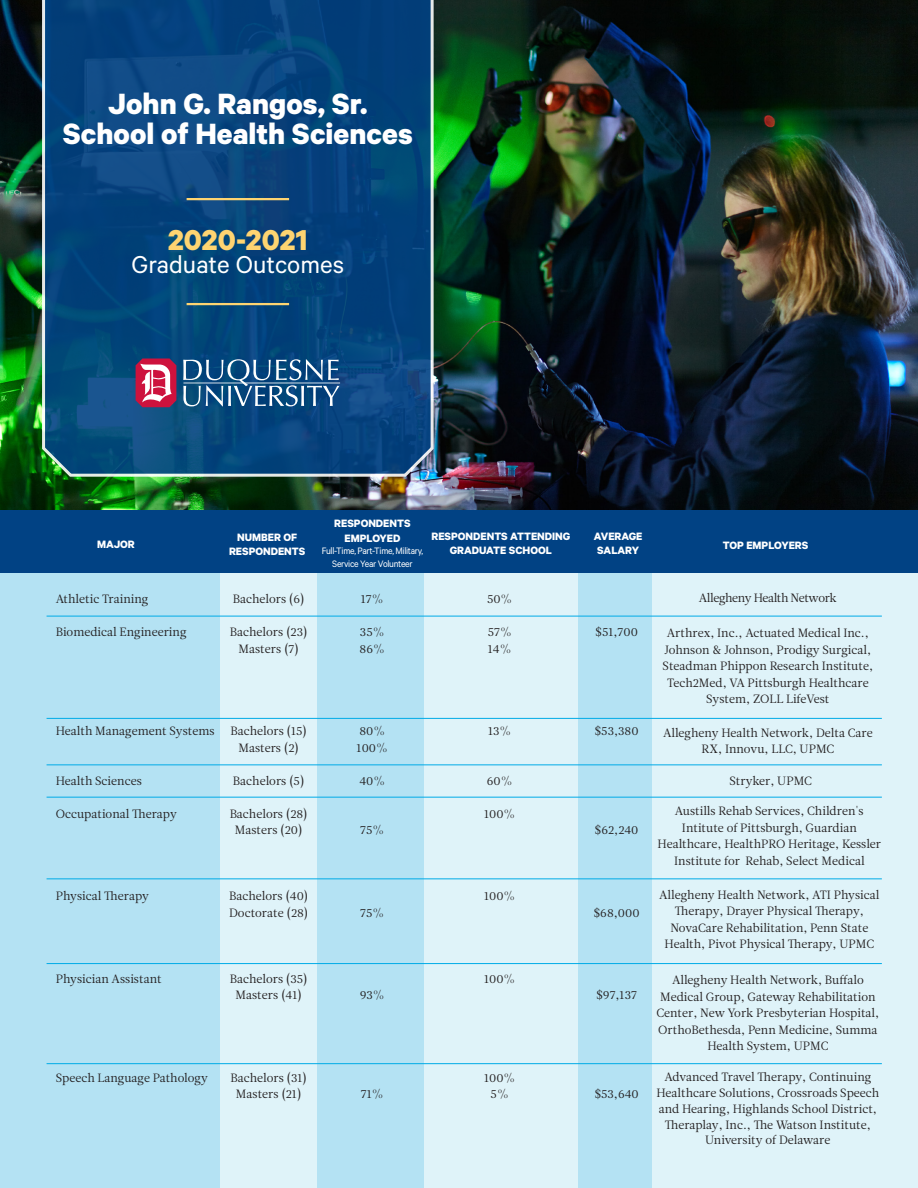
<style>
.page{position:relative;width:918px;height:1188px;background:#fff}
.page>*{position:absolute;margin:0;border:0;box-sizing:border-box;transform-origin:0 0}
.t1{font:700 33px "Calibre";color:#fff}
.t2{font:700 32.4px "Calibre";color:#fed471}
.t3{font:27.45px "Calibre";color:#fff}
.t4{font:12px/16.5px "Leitura News Roman 1";color:#231f20;text-align:center}
.t5{font:700 12px "Calibre";color:#fff}
.t6{font:12px "Leitura News Roman 1";letter-spacing:-.03em;color:#231f20}
.t7{font:10.5px/12.6px "Calibre";letter-spacing:-.03em;color:#fff;text-align:center;scale:.94 1}
</style>
<div class="page">
<div style="left:0;top:573px;width:222px;height:615px;background:#b4e2f3"></div>
<div style="left:220px;top:573px;width:97px;height:615px;background:#dff3f9"></div>
<div style="left:416px;top:573px;width:163px;height:615px;background:#dff3f9"></div>
<div style="left:579px;top:573px;width:74px;height:615px;background:#b4e2f3"></div>
<div style="left:653px;top:573px;width:265px;height:615px;background:#dff3f9"></div>
<div style="left:317px;top:573px;width:107px;height:615px;background:#b4e2f3"></div>
<hr style="left:47px;top:616px;width:835px;height:1px;background:#00abe7">
<hr style="left:47px;top:764px;width:835px;height:1px;background:#00abe7">
<hr style="left:47px;top:878px;width:835px;height:1px;background:#00abe7">
<hr style="left:47px;top:963px;width:835px;height:1px;background:#00abe7">
<img style="left:0;top:0;width:918px;height:510px">
<svg style="left:41px;top:0;width:394px;height:478px;background:#0b487e"></svg>
<hr style="left:187px;top:198px;width:102px;height:2px;background:#fed471">
<hr style="left:187px;top:303px;width:102px;height:2px;background:#fed471">
<svg style="left:136px;top:358px;width:40px;height:49px"></svg>
<svg style="left:183px;top:359px;width:157px;height:47px;background:#3e709a"></svg>
<div style="left:0;top:510px;width:918px;height:63px;background:#014284"></div>
<hr style="left:47px;top:718px;width:835px;height:1px;background:#00abe7">
<hr style="left:47px;top:797px;width:835px;height:1px;background:#00abe7">
<hr style="left:47px;top:1063px;width:835px;height:1px;background:#00abe7">
<p class="t1" style="left:108px;top:84px;width:261px">John G. Rangos, Sr.</p>
<p class="t1" style="left:63px;top:114px;width:351px">School of Health Sciences</p>
<p class="t2" style="left:168px;top:220px;width:141px">2020-2021</p>
<p class="t3" style="left:132px;top:248px;width:214px">Graduate Outcomes</p>
<p class="t5" style="left:97px;top:537px;width:39px">MAJOR</p>
<p class="t5" style="left:237px;top:529px;width:61px">NUMBER OF</p>
<p class="t5" style="left:229px;top:544px;width:78px">RESPONDENTS</p>
<p class="t5" style="left:334px;top:516px;width:78px">RESPONDENTS</p>
<p class="t5" style="left:345px;top:531px;width:57px">EMPLOYED</p>
<p class="t7" style="left:322px;top:544px;width:109px">Full-Time, Part-Time, Military,<br>Service Year Volunteer</p>
<p class="t5" style="left:432px;top:529px;width:140px">RESPONDENTS ATTENDING</p>
<p class="t5" style="left:450px;top:543px;width:104px">GRADUATE SCHOOL</p>
<p class="t5" style="left:594px;top:529px;width:50px">AVERAGE</p>
<p class="t5" style="left:597px;top:543px;width:43px">SALARY</p>
<p class="t4" style="left:56px;top:591px;width:94px">Athletic Training</p>
<p class="t4" style="left:233px;top:591px;width:74px">Bachelors (6)</p>
<p class="t4" style="left:361px;top:591px;width:24px">17%</p>
<p class="t4" style="left:487px;top:591px;width:27px">50%</p>
<p class="t4" style="left:56px;top:624px;width:132px">Biomedical Engineering</p>
<p class="t4" style="left:230px;top:624px;width:79px">Bachelors (23)</p>
<p class="t4" style="left:360px;top:624px;width:26px">35%</p>
<p class="t4" style="left:488px;top:624px;width:26px">57%</p>
<p class="t4" style="left:596px;top:624px;width:44px">$51,700</p>
<p class="t4" style="left:239px;top:641px;width:62px">Masters (7)</p>
<p class="t4" style="left:360px;top:641px;width:27px">86%</p>
<p class="t4" style="left:488px;top:641px;width:25px">14%</p>
<p class="t4" style="left:56px;top:723px;width:160px">Health Management Systems</p>
<p class="t4" style="left:230px;top:723px;width:78px">Bachelors (15)</p>
<p class="t4" style="left:359px;top:723px;width:27px">80%</p>
<p class="t4" style="left:488px;top:723px;width:25px">13%</p>
<p class="t4" style="left:595px;top:723px;width:45px">$53,380</p>
<p class="t4" style="left:238px;top:740px;width:62px">Masters (2)</p>
<p class="t4" style="left:357px;top:740px;width:33px">100%</p>
<p class="t4" style="left:56px;top:773px;width:88px">Health Sciences</p>
<p class="t4" style="left:233px;top:773px;width:73px">Bachelors (5)</p>
<p class="t4" style="left:359px;top:773px;width:27px">40%</p>
<p class="t4" style="left:487px;top:773px;width:27px">60%</p>
<p class="t4" style="left:56px;top:806px;width:123px">Occupational Therapy</p>
<p class="t4" style="left:230px;top:806px;width:80px">Bachelors (28)</p>
<p class="t4" style="left:484px;top:806px;width:33px">100%</p>
<p class="t4" style="left:235px;top:822px;width:69px">Masters (20)</p>
<p class="t4" style="left:360px;top:822px;width:26px">75%</p>
<p class="t4" style="left:595px;top:822px;width:45px">$62,240</p>
<p class="t4" style="left:56px;top:888px;width:95px">Physical Therapy</p>
<p class="t4" style="left:229px;top:888px;width:81px">Bachelors (40)</p>
<p class="t4" style="left:484px;top:888px;width:33px">100%</p>
<p class="t4" style="left:229px;top:905px;width:81px">Doctorate (28)</p>
<p class="t4" style="left:360px;top:905px;width:26px">75%</p>
<p class="t4" style="left:594px;top:905px;width:47px">$68,000</p>
<p class="t4" style="left:56px;top:971px;width:107px">Physician Assistant</p>
<p class="t4" style="left:230px;top:971px;width:80px">Bachelors (35)</p>
<p class="t4" style="left:484px;top:971px;width:33px">100%</p>
<p class="t4" style="left:236px;top:987px;width:68px">Masters (41)</p>
<p class="t4" style="left:360px;top:987px;width:26px">93%</p>
<p class="t4" style="left:596px;top:987px;width:42px">$97,137</p>
<p class="t4" style="left:56px;top:1070px;width:154px">Speech Language Pathology</p>
<p class="t4" style="left:230px;top:1070px;width:78px">Bachelors (31)</p>
<p class="t4" style="left:484px;top:1070px;width:33px">100%</p>
<p class="t4" style="left:236px;top:1086px;width:67px">Masters (21)</p>
<p class="t4" style="left:361px;top:1086px;width:24px">71%</p>
<p class="t4" style="left:491px;top:1086px;width:20px">5%</p>
<p class="t4" style="left:595px;top:1086px;width:46px">$53,640</p>
<p class="t5" style="left:723px;top:538px;width:87px">TOP EMPLOYERS</p>
<p class="t6" style="left:699px;top:590px;width:139px">Allegheny Health Network</p>
<p class="t4" style="left:663px;top:625px;width:212px">Arthrex, Inc., Actuated Medical Inc., Johnson &amp; Johnson, Prodigy Surgical, Steadman Phippon Research Institute, Tech2Med, VA Pittsburgh Healthcare System, ZOLL LifeVest</p>
<p class="t4" style="left:663px;top:725px;width:211px">Allegheny Health Network, Delta Care<br>RX, Innovu, LLC, UPMC</p>
<p class="t4" style="left:730px;top:773px;width:84px">Stryker, UPMC</p>
<p class="t4" style="left:658px;top:803px;width:225px">Austills Rehab Services, Children's Intitute of Pittsburgh, Guardian Healthcare, HealthPRO Heritage, Kessler Institute for Rehab, Select Medical</p>
<p class="t4" style="left:659px;top:887px;width:222px">Allegheny Health Network, ATI Physical Therapy, Drayer Physical Therapy, NovaCare Rehabilitation, Penn State Health, Pivot Physical Therapy, UPMC</p>
<p class="t4" style="left:656px;top:972px;width:224px">Allegheny Health Network, Buffalo Medical Group, Gateway Rehabilitation Center, New York Presbyterian Hospital, OrthoBethesda, Penn Medicine, Summa Health System, UPMC</p>
<p class="t4" style="left:656px;top:1070px;width:224px;line-height:15.8px">Advanced Travel Therapy, Continuing Healthcare Solutions, Crossroads Speech and Hearing, Highlands School District, Theraplay, Inc., The Watson Institute, University of Delaware</p>
</div>
